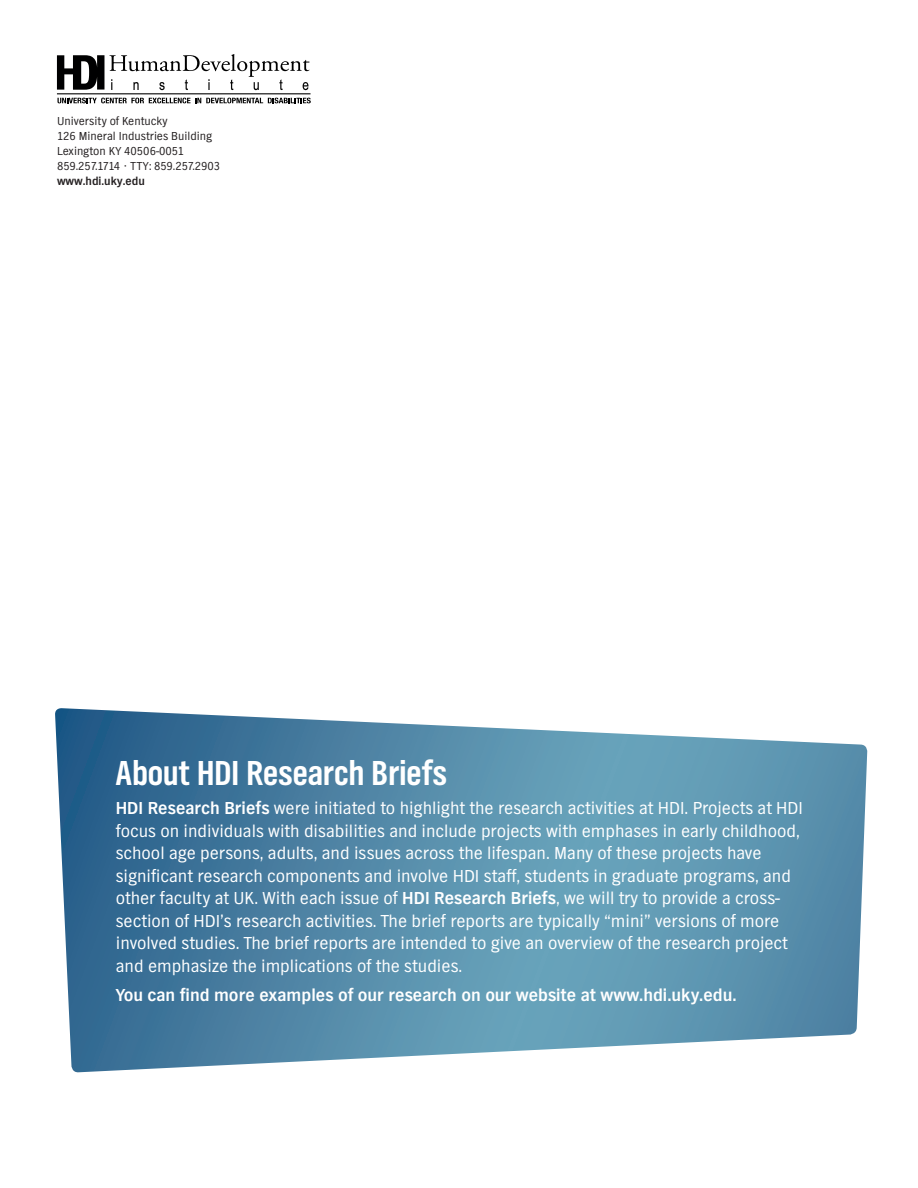
<style>
.page{position:relative;width:918px;height:1188px;background:#fff}
.page>*{position:absolute;margin:0;border:0;box-sizing:border-box;transform-origin:0 0}
.subhead{font:700 36px "TV Nord Cond EF";color:#fff}
.Body{font:18px/22.5px "TV Nord EF";color:#fff}
.Body-2{font:700 18px "TV Nord EF";color:#fff}
.t1{font:12px "TV Nord EF";color:#231f20}
.t2{font:700 12px "TV Nord EF";color:#231f20}
.s1{font-weight:700}
</style>
<div class="page">
<svg style="left:57px;top:54px;width:253px;height:36px"></svg>
<hr style="left:57px;top:93px;width:254px;height:1px;background:#000001">
<svg style="left:58px;top:98px;width:253px;height:5px"></svg>
<svg style="left:55px;top:708px;width:812px;height:365px;background:#6596b2"></svg>
<p class="t1" style="left:57px;top:115px;width:112px">University of Kentucky</p>
<p class="t1" style="left:57px;top:130px;width:157px">126 Mineral Industries Building</p>
<p class="t1" style="left:57px;top:145px;width:129px">Lexington KY 40506-0051</p>
<p class="t1" style="left:57px;top:160px;width:165px">859.257.1714 • TTY: 859.257.2903</p>
<p class="t2" style="left:57px;top:175px;width:89px">www.hdi.uky.edu</p>
<p class="subhead" style="left:116px;top:753px;width:332px">About HDI Research Briefs</p>
<p class="Body" style="left:116px;top:797px;width:689px"><span class="s1">HDI Research Briefs</span> were initiated to highlight the research activities at HDI. Projects at HDI focus on individuals with disabilities and include projects with emphases in early childhood, school age persons, adults, and issues across the lifespan. Many of these projects have significant research components and involve HDI staff, students in graduate programs, and other faculty at UK. With each issue of <span class="s1">HDI Research Briefs</span>, we will try to provide a cross&shy;section of HDI’s research activities. The brief reports are typically “mini” versions of more involved studies. The brief reports are intended to give an overview of the research project and emphasize the implications of the studies.</p>
<p class="Body-2" style="left:116px;top:985px;width:622px">You can find more examples of our research on our website at www.hdi.uky.edu.</p>
</div>
